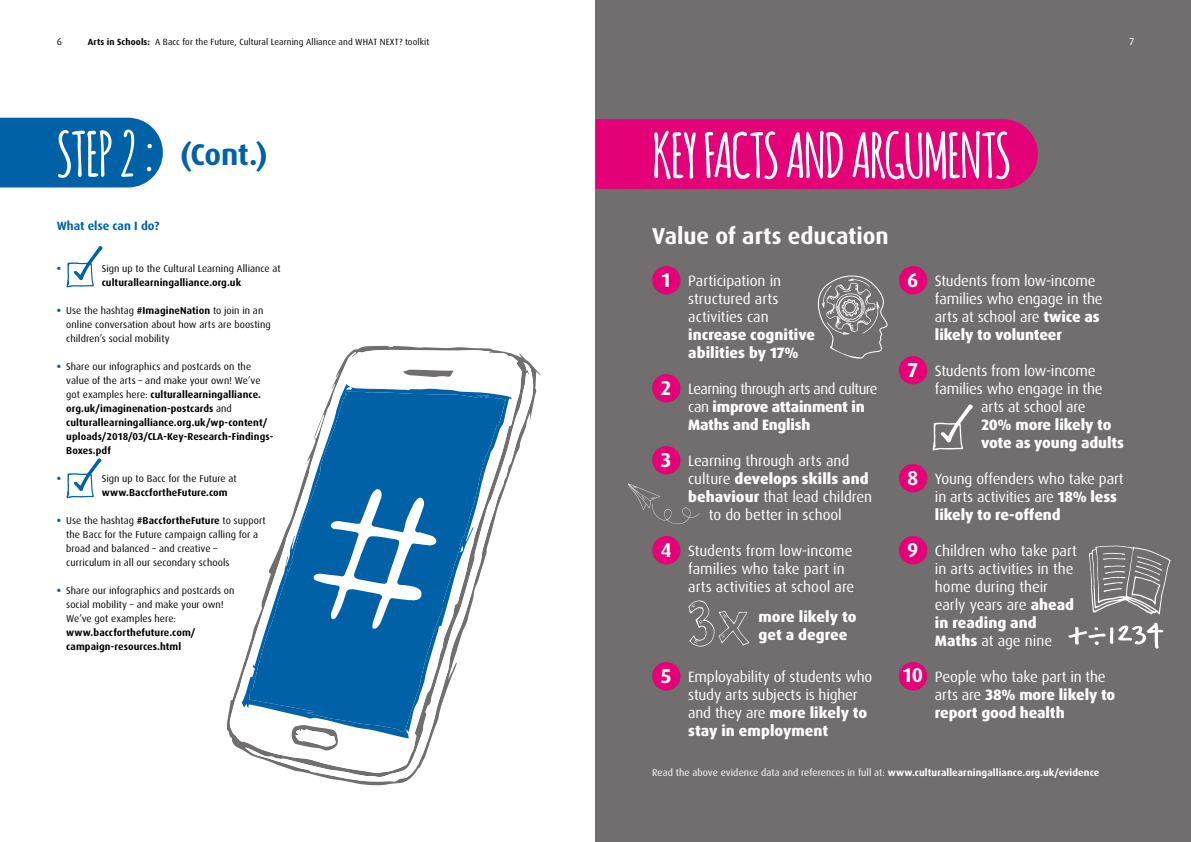
<style>
.page{position:relative;width:1191px;height:842px;background:#fff}
.page>*{position:absolute;margin:0;border:0;box-sizing:border-box;transform-origin:0 0}
.t1{font:700 60.5px "Amatic";letter-spacing:-.015em;color:#fff}
.t2{font:700 30px "Dax OT";color:#0061a7}
.t3{font:700 23px "Dax OT";color:#fff}
.t4{font:15px/18px "Dax OT";letter-spacing:-.01em;color:#fff}
.t5{font:800 15px/18px "Dax OT";letter-spacing:-.01em;color:#fff}
.t6{font:700 12px "Dax OT";color:#0061a7}
.t7{font:10px/14px "Dax OT";letter-spacing:.005em;color:#000}
.t8{font:700 10px/14px "Dax OT";letter-spacing:.01em;color:#000}
.t9{font:10px "Dax OT";letter-spacing:.005em;color:#fff}
.t10{font:800 10px "Dax OT";color:#0061a7}
.t11{font:9px "Dax OT";letter-spacing:.01em;color:#000}
.s1{font-weight:700}
.s2{font-weight:800;color:#0061a7}
.s3{font-weight:400}
.s4{font-weight:700;font-size:20px}
.s5{font-weight:800}
</style>
<div class="page">
<div style="left:595px;top:0;width:596px;height:842px;background:#706e6e"></div>
<div style="left:595px;top:119px;width:442px;height:70px;background:#e40076"></div>
<div style="left:899px;top:266px;width:28px;height:28px;background:#e40076;border-radius:50%"></div>
<div style="left:899px;top:356px;width:28px;height:28px;background:#e40076;border-radius:50%"></div>
<div style="left:899px;top:464px;width:28px;height:28px;background:#e40076;border-radius:50%"></div>
<div style="left:899px;top:536px;width:28px;height:28px;background:#e40076;border-radius:50%"></div>
<div style="left:899px;top:662px;width:28px;height:28px;background:#e40076;border-radius:50%"></div>
<div style="left:652px;top:266px;width:28px;height:28px;background:#e40076;border-radius:50%"></div>
<div style="left:652px;top:374px;width:28px;height:28px;background:#e40076;border-radius:50%"></div>
<div style="left:652px;top:446px;width:28px;height:28px;background:#e40076;border-radius:50%"></div>
<div style="left:652px;top:536px;width:28px;height:28px;background:#e40076;border-radius:50%"></div>
<div style="left:652px;top:662px;width:28px;height:28px;background:#e40076;border-radius:50%"></div>
<svg style="left:628px;top:483px;width:72px;height:42px"></svg>
<svg style="left:688px;top:600px;width:61px;height:47px"></svg>
<svg style="left:932px;top:404px;width:40px;height:46px"></svg>
<svg style="left:817px;top:275px;width:70px;height:84px"></svg>
<svg style="left:1089px;top:546px;width:81px;height:69px"></svg>
<svg style="left:1068px;top:622px;width:95px;height:27px"></svg>
<div style="left:0;top:118px;width:163px;height:69px;background:#0061a7"></div>
<svg style="left:66px;top:246px;width:37px;height:41px"></svg>
<svg style="left:66px;top:458px;width:35px;height:40px"></svg>
<svg style="left:227px;top:346px;width:313px;height:440px"></svg>
<svg style="left:229px;top:350px;width:293px;height:423px"></svg>
<svg style="left:245px;top:362px;width:289px;height:420px"></svg>
<svg style="left:242px;top:384px;width:270px;height:354px"></svg>
<svg style="left:403px;top:370px;width:50px;height:8px"></svg>
<svg style="left:249px;top:391px;width:256px;height:342px;fill:#0061a7"></svg>
<svg style="left:346px;top:387px;width:6px;height:2px"></svg>
<svg style="left:460px;top:546px;width:3px;height:6px"></svg>
<svg style="left:291px;top:724px;width:48px;height:27px"></svg>
<svg style="left:313px;top:488px;width:124px;height:141px"></svg>
<p class="t7" style="left:57px;top:34px;width:7px">6</p>
<p class="t11" style="left:88px;top:36px;width:343px"><span class="s1">Arts in Schools:</span> A Bacc for the Future, Cultural Learning Alliance and WHAT NEXT? toolkit</p>
<h1 class="t1" style="left:57px;top:111px;width:100px">STEP 2 :</h1>
<h2 class="t2" style="left:180px;top:137px;width:89px">(Cont.)</h2>
<p class="t6" style="left:57px;top:219px;width:104px">What else can I do?</p>
<p class="t10" style="left:57px;top:262px;width:6px">•</p>
<p class="t7" style="left:102px;top:262px;width:180px">Sign up to the Cultural Learning Alliance at</p>
<p class="t8" style="left:102px;top:276px;width:141px">culturallearningalliance.org.uk</p>
<p class="t7" style="left:66px;top:304px;width:206px;text-indent:-10px"><span class="s2">•</span> Use the hashtag <span class="s1">#ImagineNation</span> to join in an online conversation about how arts are boosting children’s social mobility</p>
<p class="t8" style="left:66px;top:360px;width:208px;text-indent:-10px"><span class="s2">•</span> <span class="s3">Share our infographics and postcards on the value of the arts – and make your own! We’ve got examples here:</span> culturallearningalliance. org.uk/imaginenation-postcards <span class="s3">and </span>culturallearningalliance.org.uk/wp-content/ uploads/2018/03/CLA-Key-Research-Findings-Boxes.pdf</p>
<p class="t10" style="left:57px;top:472px;width:6px">•</p>
<p class="t7" style="left:102px;top:472px;width:136px">Sign up to Bacc for the Future at</p>
<p class="t8" style="left:102px;top:486px;width:127px">www.BaccfortheFuture.com</p>
<p class="t7" style="left:66px;top:514px;width:201px;text-indent:-10px"><span class="s2">•</span> Use the hashtag <span class="s1">#BaccfortheFuture</span> to support the Bacc for the Future campaign calling for a broad and balanced – and creative –<br>curriculum in all our secondary schools</p>
<p class="t7" style="left:66px;top:584px;width:170px;text-indent:-10px"><span class="s2">•</span> Share our infographics and postcards on social mobility – and make your own!<br>We’ve got examples here:</p>
<p class="t8" style="left:66px;top:626px;width:131px">www.baccforthefuture.com/ campaign-resources.html</p>
<h1 class="t1" style="left:652px;top:112px;width:360px">KEY FACTS AND ARGUMENTS</h1>
<h3 class="t3" style="left:652px;top:223px;width:238px">Value of arts education</h3>
<p class="t9" style="left:1129px;top:36px;width:7px">7</p>
<p class="t4" style="left:688px;top:272px;width:95px;text-indent:-28px"><span class="s4">1</span> Participation in structured arts activities can</p>
<p class="t5" style="left:688px;top:326px;width:128px">increase cognitive abilities by 17%</p>
<p class="t5" style="left:688px;top:380px;width:191px;text-indent:-28px"><span class="s4">2</span> <span class="s3">Learning through arts and culture can</span> improve attainment in<br>Maths and English</p>
<p class="t4" style="left:660px;top:452px;width:190px"><span class="s4">3</span> Learning through arts and</p>
<p class="t5" style="left:688px;top:470px;width:182px"><span class="s3">culture</span> develops skills and</p>
<p class="t4" style="left:688px;top:488px;width:185px"><span class="s5">behaviour</span> that lead children</p>
<p class="t4" style="left:709px;top:506px;width:134px">to do better in school</p>
<p class="t4" style="left:688px;top:542px;width:168px;text-indent:-28px"><span class="s4">4</span> Students from low-income families who take part in arts activities at school are</p>
<p class="t5" style="left:758px;top:608px;width:100px">more likely to get a degree</p>
<p class="t4" style="left:688px;top:668px;width:186px;text-indent:-28px"><span class="s4">5</span> Employability of students who study arts subjects is higher and they are <span class="s5">more likely to stay in employment</span></p>
<p class="t4" style="left:935px;top:272px;width:169px;text-indent:-28px"><span class="s4">6</span> Students from low-income families who engage in the arts at school are <span class="s5">twice as likely to volunteer</span></p>
<p class="t4" style="left:907px;top:362px;width:190px"><span class="s4">7</span> Students from low-income</p>
<p class="t4" style="left:935px;top:380px;width:169px">families who engage in the</p>
<p class="t4" style="left:981px;top:398px;width:106px">arts at school are</p>
<p class="t5" style="left:981px;top:416px;width:145px">20% more likely to vote as young adults</p>
<p class="t4" style="left:935px;top:470px;width:190px;text-indent:-28px"><span class="s4">8</span> Young offenders who take part in arts activities are <span class="s5">18% less likely to re-offend</span></p>
<p class="t4" style="left:935px;top:542px;width:144px;text-indent:-28px"><span class="s4">9</span> Children who take part in arts activities in the home during their early years are <span class="s5">ahead in reading and<br>Maths</span> at age nine</p>
<p class="t5" style="left:935px;top:668px;width:182px;text-indent:-33px"><span class="s4">10</span> <span class="s3">People who take part in the arts are</span> 38% more likely to report good health</p>
<p class="t9" style="left:652px;top:767px;width:449px">Read the above evidence data and references in full at: <span class="s1">www.culturallearningalliance.org.uk/evidence</span></p>
</div>
